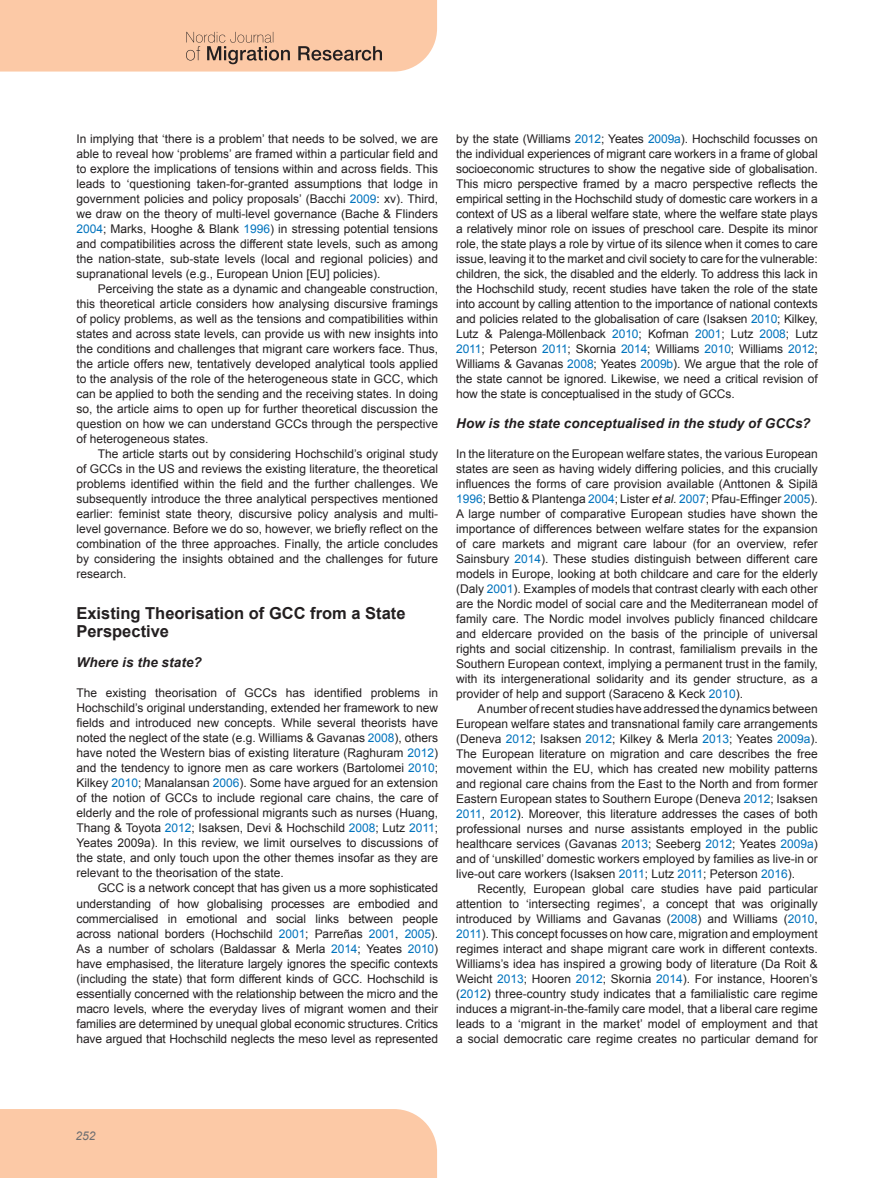
<style>
.page{position:relative;width:893px;height:1178px;background:#fff}
.page>*{position:absolute;margin:0;border:0;box-sizing:border-box;transform-origin:0 0}
.t1{font:700 16.5px/18px "Arial";color:#231f20}
.t2{font:italic 700 13.5px "Arial";letter-spacing:.01em;color:#231f20}
.t3{font:12px/15px "Arial";color:#231f20;text-align:justify}
.t4{font:italic 12px "Arial";color:#6c6d70}
.s1{color:#0073bd}
.s2{font-style:italic}
</style>
<div class="page">
<div style="left:0;top:1109px;width:437px;height:69px;background:#fcc9a6"></div>
<svg style="left:0;top:0;width:437px;height:72px;background:#f4c4a3"></svg>
<p class="t3" style="left:76px;top:131px;width:363px">In implying that ‘there is a problem’ that needs to be solved, we are able to reveal how ‘problems’ are framed within a particular field and to explore the implications of tensions within and across fields. This leads to ‘questioning taken-for-granted assumptions that lodge in government policies and policy proposals’ (Bacchi <span class="s1">2009</span>: xv). Third, we draw on the theory of multi-level governance (Bache &amp; Flinders <span class="s1">2004</span>; Marks, Hooghe &amp; Blank <span class="s1">1996</span>) in stressing potential tensions and compatibilities across the different state levels, such as among the nation-state, sub-state levels (local and regional policies) and supranational levels (e.g., European Union [EU] policies).</p>
<p class="t3" style="left:76px;top:281px;width:363px;text-indent:21px">Perceiving the state as a dynamic and changeable construction, this theoretical article considers how analysing discursive framings of policy problems, as well as the tensions and compatibilities within states and across state levels, can provide us with new insights into the conditions and challenges that migrant care workers face. Thus, the article offers new, tentatively developed analytical tools applied to the analysis of the role of the heterogeneous state in GCC, which can be applied to both the sending and the receiving states. In doing so, the article aims to open up for further theoretical discussion the question on how we can understand GCCs through the perspective of heterogeneous states.</p>
<p class="t3" style="left:76px;top:446px;width:363px;text-indent:21px">The article starts out by considering Hochschild’s original study of GCCs in the US and reviews the existing literature, the theoretical problems identified within the field and the further challenges. We subsequently introduce the three analytical perspectives mentioned earlier: feminist state theory, discursive policy analysis and multi&shy;level governance. Before we do so, however, we briefly reflect on the combination of the three approaches. Finally, the article concludes by considering the insights obtained and the challenges for future research.</p>
<h1 class="t1" style="left:76px;top:605px;width:331px">Existing Theorisation of GCC from a State<br>Perspective</h1>
<p class="t2" style="left:76px;top:654px;width:127px">Where is the state?</p>
<p class="t3" style="left:76px;top:686px;width:363px">The existing theorisation of GCCs has identified problems in Hochschild’s original understanding, extended her framework to new fields and introduced new concepts. While several theorists have noted the neglect of the state (e.g. Williams &amp; Gavanas <span class="s1">2008</span>), others have noted the Western bias of existing literature (Raghuram <span class="s1">2012</span>) and the tendency to ignore men as care workers (Bartolomei <span class="s1">2010</span>; Kilkey <span class="s1">2010</span>; Manalansan <span class="s1">2006</span>). Some have argued for an extension of the notion of GCCs to include regional care chains, the care of elderly and the role of professional migrants such as nurses (Huang, Thang &amp; Toyota <span class="s1">2012</span>; Isaksen, Devi &amp; Hochschild <span class="s1">2008</span>; Lutz <span class="s1">2011</span>; Yeates 2009a). In this review, we limit ourselves to discussions of the state, and only touch upon the other themes insofar as they are relevant to the theorisation of the state.</p>
<p class="t3" style="left:76px;top:881px;width:363px;text-indent:21px">GCC is a network concept that has given us a more sophisticated understanding of how globalising processes are embodied and commercialised in emotional and social links between people across national borders (Hochschild <span class="s1">2001</span>; Parreñas <span class="s1">2001</span>, <span class="s1">2005</span>).<br>As a number of scholars (Baldassar &amp; Merla <span class="s1">2014</span>; Yeates <span class="s1">2010</span>) have emphasised, the literature largely ignores the specific contexts (including the state) that form different kinds of GCC. Hochschild is essentially concerned with the relationship between the micro and the macro levels, where the everyday lives of migrant women and their families are determined by unequal global economic structures. Critics have argued that Hochschild neglects the meso level as represented</p>
<p class="t3" style="left:456px;top:131px;width:363px">by the state (Williams <span class="s1">2012</span>; Yeates <span class="s1">2009a</span>). Hochschild focusses on the individual experiences of migrant care workers in a frame of global socioeconomic structures to show the negative side of globalisation.<br>This micro perspective framed by a macro perspective reflects the empirical setting in the Hochschild study of domestic care workers in a context of US as a liberal welfare state, where the welfare state plays a relatively minor role on issues of preschool care. Despite its minor role, the state plays a role by virtue of its silence when it comes to care issue, leaving it to the market and civil society to care for the vulnerable: children, the sick, the disabled and the elderly. To address this lack in the Hochschild study, recent studies have taken the role of the state into account by calling attention to the importance of national contexts and policies related to the globalisation of care (Isaksen <span class="s1">2010</span>; Kilkey, Lutz &amp; Palenga-Möllenback <span class="s1">2010</span>; Kofman <span class="s1">2001</span>; Lutz <span class="s1">2008</span>; Lutz <span class="s1">2011</span>; Peterson <span class="s1">2011</span>; Skornia <span class="s1">2014</span>; Williams <span class="s1">2010</span>; Williams <span class="s1">2012</span>; Williams &amp; Gavanas <span class="s1">2008</span>; Yeates <span class="s1">2009b</span>). We argue that the role of the state cannot be ignored. Likewise, we need a critical revision of how the state is conceptualised in the study of GCCs.</p>
<p class="t2" style="left:456px;top:414px;width:356px">How is the state conceptualised in the study of GCCs?</p>
<p class="t3" style="left:456px;top:446px;width:363px">In the literature on the European welfare states, the various European states are seen as having widely differing policies, and this crucially influences the forms of care provision available (Anttonen &amp; Sipilä <span class="s1">1996</span>; Bettio &amp; Plantenga <span class="s1">2004</span>; Lister <span class="s2">et al.</span> <span class="s1">2007</span>; Pfau-Effinger <span class="s1">2005</span>).<br>A large number of comparative European studies have shown the importance of differences between welfare states for the expansion of care markets and migrant care labour (for an overview, refer Sainsbury <span class="s1">2014</span>). These studies distinguish between different care models in Europe, looking at both childcare and care for the elderly (Daly <span class="s1">2001</span>). Examples of models that contrast clearly with each other are the Nordic model of social care and the Mediterranean model of family care. The Nordic model involves publicly financed childcare and eldercare provided on the basis of the principle of universal rights and social citizenship. In contrast, familialism prevails in the Southern European context, implying a permanent trust in the family, with its intergenerational solidarity and its gender structure, as a provider of help and support (Saraceno &amp; Keck <span class="s1">2010</span>).</p>
<p class="t3" style="left:456px;top:701px;width:363px;text-indent:21px">A number of recent studies have addressed the dynamics between European welfare states and transnational family care arrangements (Deneva <span class="s1">2012</span>; Isaksen <span class="s1">2012</span>; Kilkey &amp; Merla <span class="s1">2013</span>; Yeates <span class="s1">2009a</span>).<br>The European literature on migration and care describes the free movement within the EU, which has created new mobility patterns and regional care chains from the East to the North and from former Eastern European states to Southern Europe (Deneva <span class="s1">2012</span>; Isaksen <span class="s1">2011</span>, <span class="s1">2012</span>). Moreover, this literature addresses the cases of both professional nurses and nurse assistants employed in the public healthcare services (Gavanas <span class="s1">2013</span>; Seeberg <span class="s1">2012</span>; Yeates <span class="s1">2009a</span>) and of ‘unskilled’ domestic workers employed by families as live-in or live-out care workers (Isaksen <span class="s1">2011</span>; Lutz <span class="s1">2011</span>; Peterson <span class="s1">2016</span>).</p>
<p class="t3" style="left:456px;top:881px;width:363px;text-indent:21px">Recently, European global care studies have paid particular attention to ‘intersecting regimes’, a concept that was originally introduced by Williams and Gavanas (<span class="s1">2008</span>) and Williams (<span class="s1">2010</span>, <span class="s1">2011</span>). This concept focusses on how care, migration and employment regimes interact and shape migrant care work in different contexts.<br>Williams’s idea has inspired a growing body of literature (Da Roit &amp; Weicht <span class="s1">2013</span>; Hooren <span class="s1">2012</span>; Skornia <span class="s1">2014</span>). For instance, Hooren’s (<span class="s1">2012</span>) three-country study indicates that a familialistic care regime induces a migrant-in-the-family care model, that a liberal care regime leads to a ‘migrant in the market’ model of employment and that a social democratic care regime creates no particular demand for</p>
<p class="t4" style="left:75px;top:1128px;width:22px">252</p>
</div>
